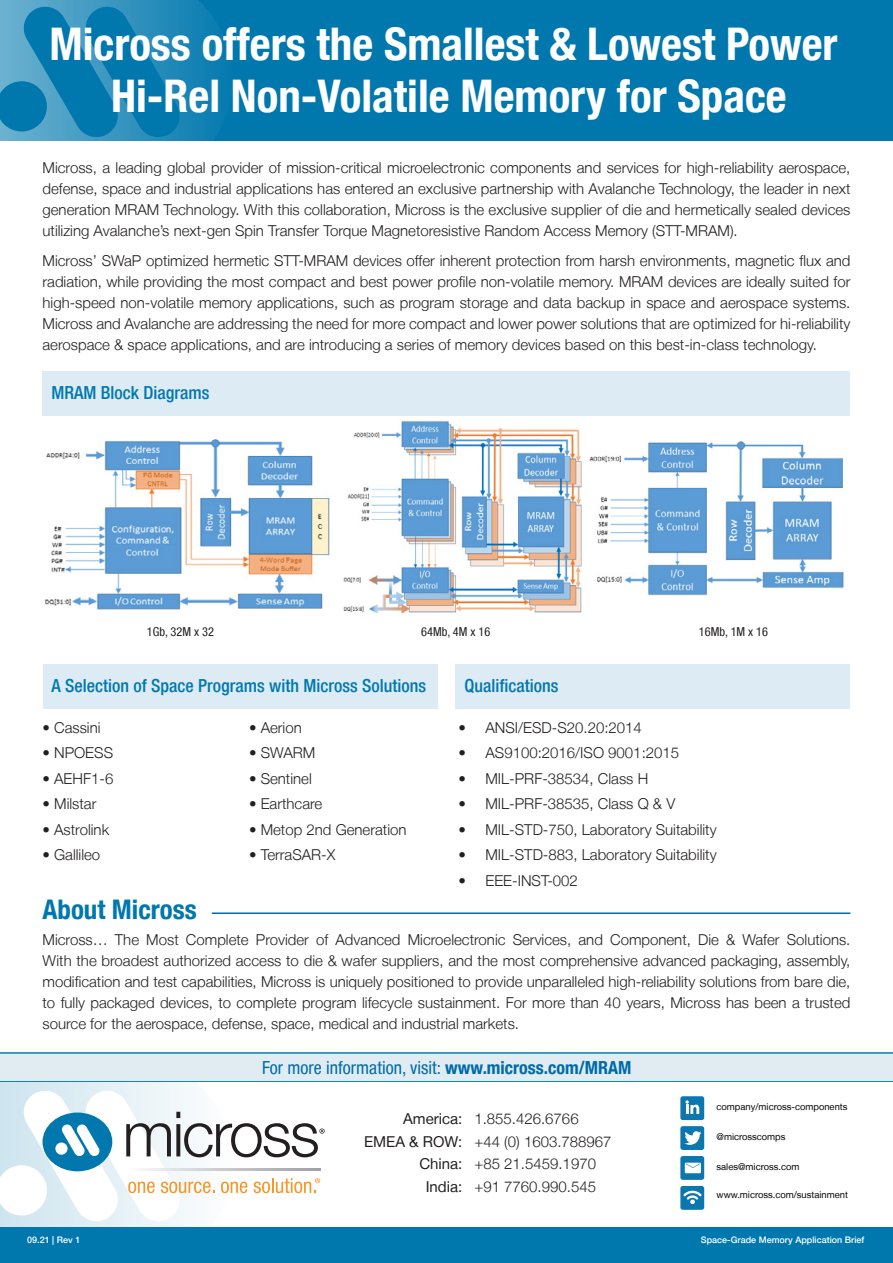
<style>
.page{position:relative;width:893px;height:1263px;background:#fff}
.page>*{position:absolute;margin:0;border:0;box-sizing:border-box;transform-origin:0 0}
.t1{font:700 condensed 45px/52.5px "Helvetica Neue LT";color:#fff;text-align:center}
.t2{font:700 condensed 27px "Helvetica Neue LT";color:#0078ae}
.t3{font:500 condensed 18px "Helvetica Neue LT";color:#0078ae}
.t4{font:condensed 18px "Helvetica Neue LT";color:#006ba7}
.t5{font:300 15px/21px "Helvetica Neue LT";color:#231f20;text-align:justify}
.t6{font:15px "Helvetica Neue LT";color:#231f20}
.Sub_bullet{font:condensed 12.3px "Helvetica Neue LT";color:#231f20}
.t7{font:9.45px "Helvetica Neue LT";color:#040503}
.t8{font:500 9px "Helvetica Neue LT";color:#fff}
.s1{font-weight:700}
</style>
<div class="page">
<div style="left:680px;top:1096px;width:24px;height:24px;background:#0c77af;border-radius:2px"></div>
<svg style="left:685px;top:1100px;width:14px;height:14px"></svg>
<div style="left:680px;top:1126px;width:24px;height:24px;background:#0c77af;border-radius:2px"></div>
<div style="left:680px;top:1156px;width:24px;height:24px;background:#0c77af;border-radius:2px"></div>
<div style="left:680px;top:1186px;width:24px;height:24px;background:#0c77af;border-radius:2px"></div>
<svg style="left:684px;top:1131px;width:17px;height:14px"></svg>
<svg style="left:685px;top:1163px;width:16px;height:10px"></svg>
<svg style="left:683px;top:1190px;width:19px;height:14px"></svg>
<div style="left:0;top:1227px;width:893px;height:36px;background:#0078ae"></div>
<hr style="left:0;top:1080px;width:893px;height:2px;background:#0078ae">
<svg style="left:0;top:1082px;width:325px;height:145px"></svg>
<img style="left:45px;top:439px;width:285px;height:171px">
<img style="left:589px;top:441px;width:255px;height:155px">
<hr style="left:212px;top:912px;width:638px;height:2px;background:#006ba7">
<div style="left:43px;top:372px;width:807px;height:44px;background:#dcebf4"></div>
<div style="left:43px;top:664px;width:394px;height:45px;background:#dcebf4"></div>
<div style="left:455px;top:664px;width:395px;height:45px;background:#dcebf4"></div>
<div style="left:0;top:0;width:893px;height:140px;background:#0078ae"></div>
<svg style="left:0;top:0;width:218px;height:140px"></svg>
<img style="left:343px;top:420px;width:239px;height:194px">
<hr style="left:0;top:1052px;width:893px;height:2px;background:#0078ae">
<div style="left:0;top:1054px;width:893px;height:26px;background:#e1ecf2"></div>
<p class="t1" style="left:49px;top:17px;width:790px">Micross offers the Smallest &amp; Lowest Power<br>Hi-Rel Non-Volatile Memory for Space</p>
<p class="t5" style="left:43px;top:157px;width:809px">Micross, a leading global provider of mission-critical microelectronic components and services for high-reliability aerospace, defense, space and industrial applications has entered an exclusive partnership with Avalanche Technology, the leader in next generation MRAM Technology. With this collaboration, Micross is the exclusive supplier of die and hermetically sealed devices utilizing Avalanche’s next-gen Spin Transfer Torque Magnetoresistive Random Access Memory (STT-MRAM).</p>
<p class="t5" style="left:43px;top:250px;width:809px">Micross’ SWaP optimized hermetic STT-MRAM devices offer inherent protection from harsh environments, magnetic flux and radiation, while providing the most compact and best power profile non-volatile memory. MRAM devices are ideally suited for high-speed non-volatile memory applications, such as program storage and data backup in space and aerospace systems.<br>Micross and Avalanche are addressing the need for more compact and lower power solutions that are optimized for hi-reliability aerospace &amp; space applications, and are introducing a series of memory devices based on this best-in-class technology.</p>
<p class="t3" style="left:52px;top:382px;width:159px">MRAM Block Diagrams</p>
<p class="Sub_bullet" style="left:147px;top:624px;width:69px">1Gb, 32M x 32</p>
<p class="Sub_bullet" style="left:421px;top:624px;width:71px">64Mb, 4M x 16</p>
<p class="Sub_bullet" style="left:699px;top:624px;width:71px">16Mb, 1M x 16</p>
<p class="t3" style="left:52px;top:675px;width:376px">A Selection of Space Programs with Micross Solutions</p>
<p class="t3" style="left:464px;top:675px;width:95px">Qualifications</p>
<p class="t5" style="left:43px;top:717px;width:60px">• Cassini</p>
<p class="t5" style="left:43px;top:742px;width:72px">• NPOESS</p>
<p class="t5" style="left:43px;top:768px;width:72px">• AEHF1-6</p>
<p class="t5" style="left:43px;top:793px;width:55px">• Milstar</p>
<p class="t5" style="left:43px;top:819px;width:68px">• Astrolink</p>
<p class="t5" style="left:43px;top:844px;width:59px">• Gallileo</p>
<p class="t5" style="left:249px;top:717px;width:54px">• Aerion</p>
<p class="t5" style="left:249px;top:742px;width:68px">• SWARM</p>
<p class="t5" style="left:249px;top:768px;width:64px">• Sentinel</p>
<p class="t5" style="left:249px;top:793px;width:75px">• Earthcare</p>
<p class="t5" style="left:249px;top:819px;width:159px">• Metop 2nd Generation</p>
<p class="t5" style="left:249px;top:844px;width:88px">• TerraSAR-X</p>
<p class="t5" style="left:458px;top:717px;width:185px">• ANSI/ESD-S20.20:2014</p>
<p class="t5" style="left:458px;top:742px;width:222px">• AS9100:2016/ISO 9001:2015</p>
<p class="t5" style="left:458px;top:768px;width:191px">• MIL-PRF-38534, Class H</p>
<p class="t5" style="left:458px;top:793px;width:218px">• MIL-PRF-38535, Class Q &amp; V</p>
<p class="t5" style="left:458px;top:819px;width:260px">• MIL-STD-750, Laboratory Suitability</p>
<p class="t5" style="left:458px;top:844px;width:260px">• MIL-STD-883, Laboratory Suitability</p>
<p class="t5" style="left:458px;top:870px;width:121px">• EEE-INST-002</p>
<p class="t2" style="left:43px;top:893px;width:156px">About Micross</p>
<p class="t5" style="left:43px;top:928px;width:809px">Micross… The Most Complete Provider of Advanced Microelectronic Services, and Component, Die &amp; Wafer Solutions.<br>With the broadest authorized access to die &amp; wafer suppliers, and the most comprehensive advanced packaging, assembly, modification and test capabilities, Micross is uniquely positioned to provide unparalleled high-reliability solutions from bare die, to fully packaged devices, to complete program lifecycle sustainment. For more than 40 years, Micross has been a trusted source for the aerospace, defense, space, medical and industrial markets.</p>
<p class="t4" style="left:262px;top:1057px;width:371px">For more information, visit: <span class="s1">www.micross.com/MRAM</span></p>
<p class="t6" style="left:403px;top:1110px;width:61px">America:</p>
<p class="t5" style="left:474px;top:1108px;width:106px">1.855.426.6766</p>
<p class="t6" style="left:364px;top:1132px;width:100px">EMEA &amp; ROW:</p>
<p class="t5" style="left:474px;top:1130px;width:139px">+44 (0) 1603.788967</p>
<p class="t6" style="left:419px;top:1155px;width:45px">China:</p>
<p class="t5" style="left:474px;top:1153px;width:123px">+85 21.5459.1970</p>
<p class="t6" style="left:426px;top:1178px;width:38px">India:</p>
<p class="t5" style="left:474px;top:1176px;width:123px">+91 7760.990.545</p>
<p class="t7" style="left:717px;top:1101px;width:132px">company/micross-components</p>
<p class="t7" style="left:717px;top:1131px;width:70px">@microsscomps</p>
<p class="t7" style="left:717px;top:1160px;width:84px">sales@micross.com</p>
<p class="t7" style="left:717px;top:1189px;width:133px">www.micross.com/sustainment</p>
<p class="t8" style="left:27px;top:1235px;width:55px">09.21 | Rev 1</p>
<p class="t8" style="left:701px;top:1235px;width:165px">Space-Grade Memory Application Brief</p>
</div>
